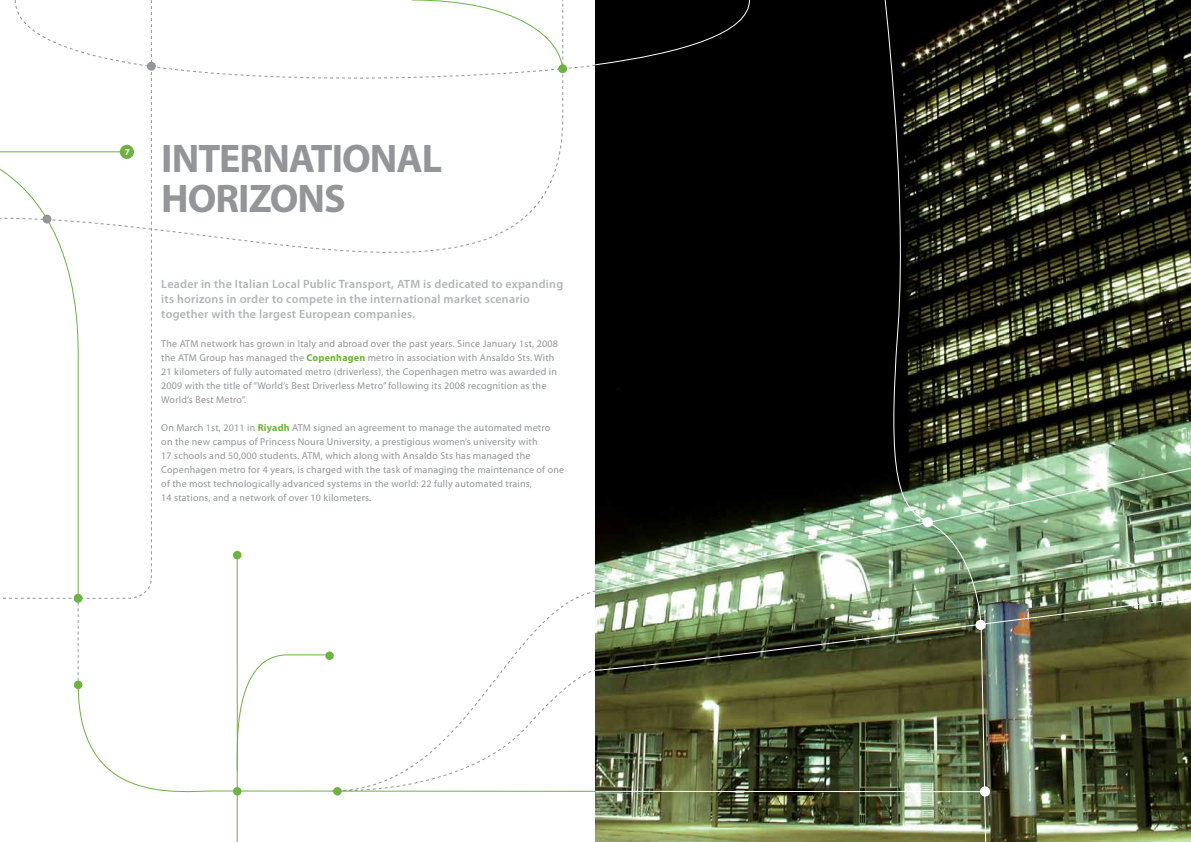
<style>
.page{position:relative;width:1191px;height:842px;background:#fff}
.page>*{position:absolute;margin:0;border:0;box-sizing:border-box;transform-origin:0 0}
.t1{font:700 40px "Myriad Pro";color:#939598}
.t2{font:600 12px/15px "Myriad Pro";letter-spacing:.02em;color:#b1b4b6}
.t3{font:10px/14px "Myriad Pro";letter-spacing:.02em;color:#939598}
.t4{font:700 9px "Myriad Pro";color:#fff}
.s1{font-weight:700;color:#6cb33f}
</style>
<div class="page">
<div style="left:558px;top:64px;width:9px;height:9px;background:#6cb33f;border-radius:50%"></div>
<svg style="left:410px;top:0;width:153px;height:113px"></svg>
<img style="left:595px;top:0;width:596px;height:842px">
<div style="left:325px;top:651px;width:9px;height:9px;background:#6cb33f;border-radius:50%"></div>
<svg style="left:0;top:0;width:326px;height:842px"></svg>
<svg style="left:77px;top:684px;width:260px;height:122px"></svg>
<div style="left:43px;top:215px;width:8px;height:9px;background:#939598;border-radius:50%"></div>
<div style="left:147px;top:62px;width:9px;height:9px;background:#939598;border-radius:50%"></div>
<img style="left:594px;top:454px;width:597px;height:138px">
<img style="left:595px;top:595px;width:596px;height:76px">
<img style="left:882px;top:0;width:100px;height:625px">
<img style="left:337px;top:625px;width:650px;height:217px">
<div style="left:594px;top:0;width:156px;height:66px;background:#000"></div>
<div style="left:922px;top:517px;width:11px;height:10px;background:#fff;border-radius:50%"></div>
<div style="left:975px;top:620px;width:10px;height:10px;background:#fff;border-radius:50%"></div>
<div style="left:980px;top:786px;width:10px;height:10px;background:#fff;border-radius:50%"></div>
<p class="t4" style="left:125px;top:146px;width:6px">7</p>
<h1 class="t1" style="left:161px;top:132px;width:23px">INTERNATIONA</h1>
<h1 class="t1" style="left:422px;top:132px;width:22px">L</h1>
<h1 class="t1" style="left:161px;top:172px;width:134px">HORIZONS</h1>
<p class="t2" style="left:161px;top:276px;width:403px">Leader in the Italian Local Public Transport, ATM is dedicated to expanding its horizons in order to compete in the international market scenario together with the largest European companies.</p>
<p class="t3" style="left:161px;top:337px;width:398px">The ATM network has grown in Italy and abroad over the past years. Since January 1st, 2008 the ATM Group has managed the <span class="s1">Copenhagen</span> metro in association with Ansaldo Sts. With 21 kilometers of fully automated metro (driverless), the Copenhagen metro was awarded in 2009 with the title of “World’s Best Driverless Metro” following its 2008 recognition as the World’s Best Metro”.</p>
<p class="t3" style="left:161px;top:421px;width:404px">On March 1st, 2011 in <span class="s1">Riyadh</span> ATM signed an agreement to manage the automated metro<br>on the new campus of Princess Noura University, a prestigious women’s university with<br>17 schools and 50,000 students. ATM, which along with Ansaldo Sts has managed the Copenhagen metro for 4 years, is charged with the task of managing the maintenance of one of the most technologically advanced systems in the world: 22 fully automated trains,<br>14 stations, and a network of over 10 kilometers.</p>
</div>
